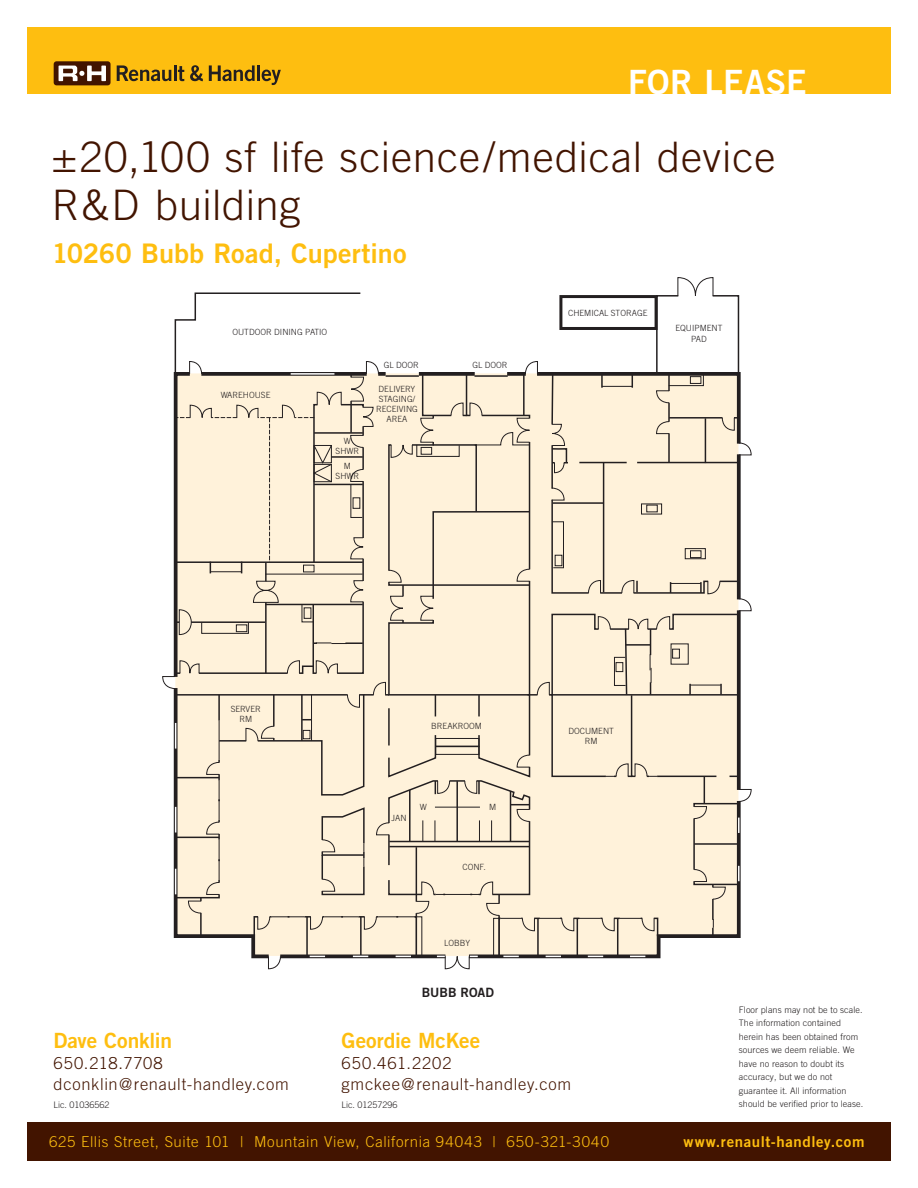
<style>
.page{position:relative;width:918px;height:1188px;background:#fff}
.page>*{position:absolute;margin:0;border:0;box-sizing:border-box;transform-origin:0 0}
.t1{font:300 42px/48px "Trade Gothic";letter-spacing:.02em;color:#421400}
.t2{font:33.45px "Trade Gothic Bold Two";letter-spacing:.01em;color:#fff}
.t3{font:27px "Trade Gothic Bold Two";color:#febe10}
.t4{font:21px "Trade Gothic Bold Two";letter-spacing:-.005em;color:#febe10}
.t5{font:300 16.5px/21px "Trade Gothic";letter-spacing:.045em;color:#421400}
.t6{font:300 15px "Trade Gothic";letter-spacing:.045em;color:#febe10}
.t7{font:15px "Trade Gothic Bold Two";letter-spacing:.04em;color:#febe10}
.t8{font:12.9px "Trade Gothic Bold Two";color:#231f20}
.t9{font:300 9px/13.5px "Trade Gothic";letter-spacing:.01em;color:#231f20}
.t10{font:300 8.55px/10.1px "Trade Gothic";color:#231f20;text-align:center}
</style>
<div class="page">
<div style="left:27px;top:27px;width:864px;height:67px;background:#febe10"></div>
<div style="left:27px;top:1123px;width:864px;height:38px;background:#421400"></div>
<div style="left:54px;top:61px;width:57px;height:24px;background:#421400;border-radius:3px"></div>
<svg style="left:59px;top:66px;width:47px;height:15px"></svg>
<svg style="left:117px;top:65px;width:54px;height:16px"></svg>
<hr style="left:174px;top:65px;width:3px;height:16px;background:#231f20">
<svg style="left:178px;top:66px;width:6px;height:15px"></svg>
<svg style="left:190px;top:65px;width:13px;height:16px"></svg>
<svg style="left:209px;top:65px;width:46px;height:16px"></svg>
<hr style="left:257px;top:65px;width:3px;height:16px;background:#231f20">
<svg style="left:262px;top:70px;width:19px;height:15px"></svg>
<svg style="left:162px;top:277px;width:590px;height:693px"></svg>
<div style="left:559px;top:295px;width:99px;height:35px;border:3px solid #231f20"></div>
<h2 class="t2" style="left:628px;top:61px;width:180px">FOR LEASE</h2>
<h1 class="t1" style="left:52px;top:132px;width:725px">±20,100 sf life science/medical device<br>R&amp;D building</h1>
<h3 class="t3" style="left:52px;top:237px;width:356px">10260 Bubb Road, Cupertino</h3>
<p class="t10" style="left:568px;top:308px;width:81px">CHEMICAL STORAGE</p>
<p class="t10" style="left:232px;top:326px;width:96px">OUTDOOR DINING PATIO</p>
<p class="t10" style="left:675px;top:322px;width:49px;line-height:11.4px">EQUIPMENT<br>PAD</p>
<p class="t10" style="left:221px;top:390px;width:51px">WAREHOUSE</p>
<p class="t10" style="left:336px;top:436px;width:25px">W<br>SHWR</p>
<p class="t10" style="left:336px;top:461px;width:25px">M<br>SHWR</p>
<p class="t10" style="left:384px;top:360px;width:37px">GL DOOR</p>
<p class="t10" style="left:472px;top:360px;width:37px">GL DOOR</p>
<p class="t10" style="left:376px;top:384px;width:43px">DELIVERY<br>STAGING/<br>RECEIVING<br>AREA</p>
<p class="t10" style="left:231px;top:704px;width:32px">SERVER<br>RM</p>
<h3 class="t4" style="left:54px;top:1027px;width:120px">Dave Conklin</h3>
<h3 class="t5" style="left:54px;top:1052px;width:237px">650.218.7708 dconklin@renault-handley.com</h3>
<p class="t9" style="left:54px;top:1098px;width:58px">Lic. 01036562</p>
<p class="t10" style="left:431px;top:721px;width:52px">BREAKROOM</p>
<p class="t10" style="left:391px;top:812px;width:17px">JAN</p>
<p class="t10" style="left:420px;top:802px;width:9px">W</p>
<p class="t10" style="left:489px;top:802px;width:9px">M</p>
<p class="t10" style="left:463px;top:862px;width:25px">CONF.</p>
<p class="t10" style="left:444px;top:938px;width:28px">LOBBY</p>
<h3 class="t8" style="left:422px;top:984px;width:74px">BUBB ROAD</h3>
<p class="t10" style="left:568px;top:726px;width:47px">DOCUMENT<br>RM</p>
<h3 class="t4" style="left:342px;top:1027px;width:140px">Geordie McKee</h3>
<h3 class="t5" style="left:342px;top:1052px;width:231px">650.461.2202 gmckee@renault-handley.com</h3>
<p class="t9" style="left:342px;top:1098px;width:58px">Lic. 01257296</p>
<p class="t9" style="left:739px;top:1003px;width:126px">Floor plans may not be to scale.<br>The information contained herein has been obtained from sources we deem reliable. We have no reason to doubt its accuracy, but we do not guarantee it. All information should be verified prior to lease.</p>
<h3 class="t6" style="left:49px;top:1132px;width:562px">625 Ellis Street, Suite 101 | Mountain View, California 94043 | 650-321-3040</h3>
<h3 class="t7" style="left:684px;top:1132px;width:183px">www.renault-handley.com</h3>
</div>
